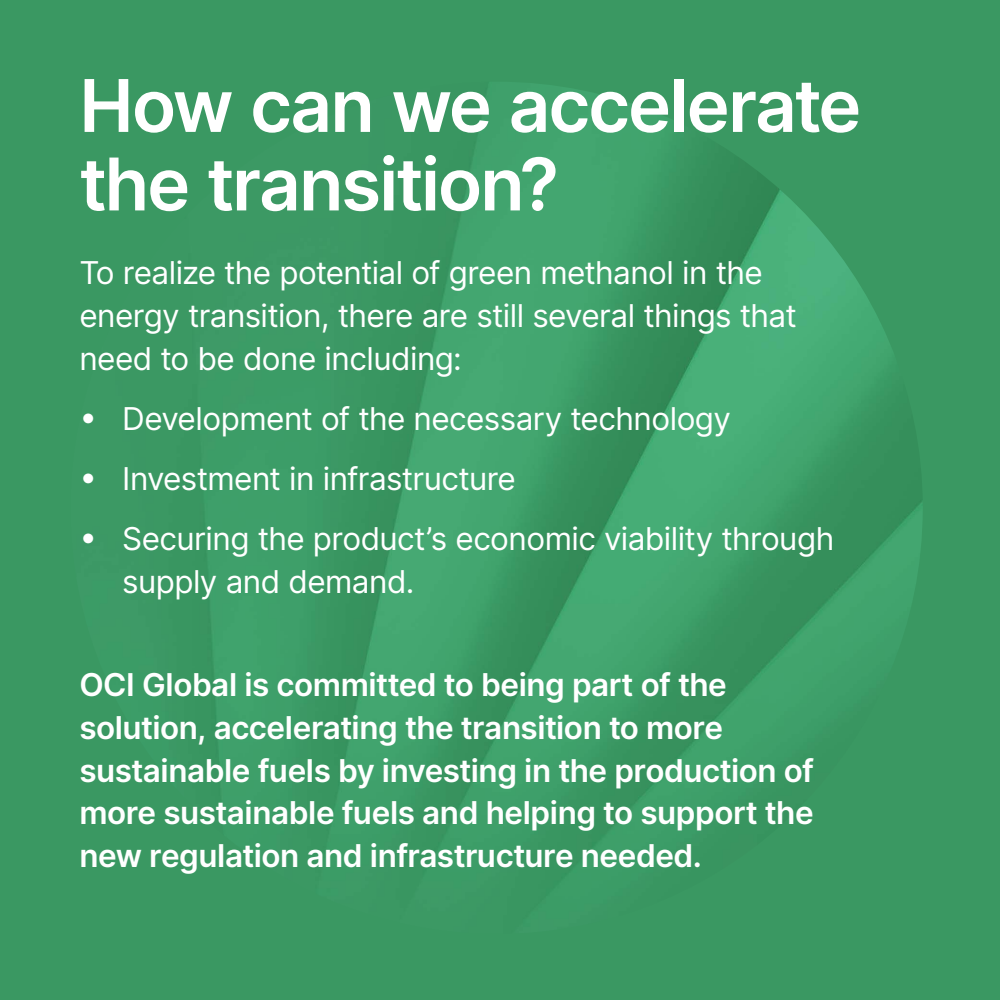
<style>
.page{position:relative;width:1000px;height:1000px;background:#3a9862}
.page>*{position:absolute;margin:0;border:0;box-sizing:border-box;transform-origin:0 0}
.t1{font:600 72.7px/78.5px "Inter";letter-spacing:-.03em;color:#fff}
.t2{font:31.5px/42.9px "Inter";letter-spacing:-.02em;color:#fff}
.t3{font:600 31.5px/42.9px "Inter";letter-spacing:-.015em;color:#fff}
</style>
<div class="page">
<img style="left:70px;top:82px;width:853px;height:852px;border-radius:426px">
<h1 class="t1" style="left:79px;top:66px;width:784px">How can we accelerate the transition?</h1>
<p class="t2" style="left:79px;top:251px;width:719px">To realize the potential of green methanol in the energy transition, there are still several things that need to be done including:</p>
<p class="t2" style="left:79px;top:396px;width:653px">• Development of the necessary technology</p>
<p class="t2" style="left:79px;top:456px;width:438px">• Investment in infrastructure</p>
<p class="t2" style="left:122px;top:516px;width:714px;text-indent:-43px">• Securing the product’s economic viability through supply and demand.</p>
<p class="t3" style="left:79px;top:663px;width:736px">OCI Global is committed to being part of the solution, accelerating the transition to more sustainable fuels by investing in the production of more sustainable fuels and helping to support the new regulation and infrastructure needed.</p>
</div>
